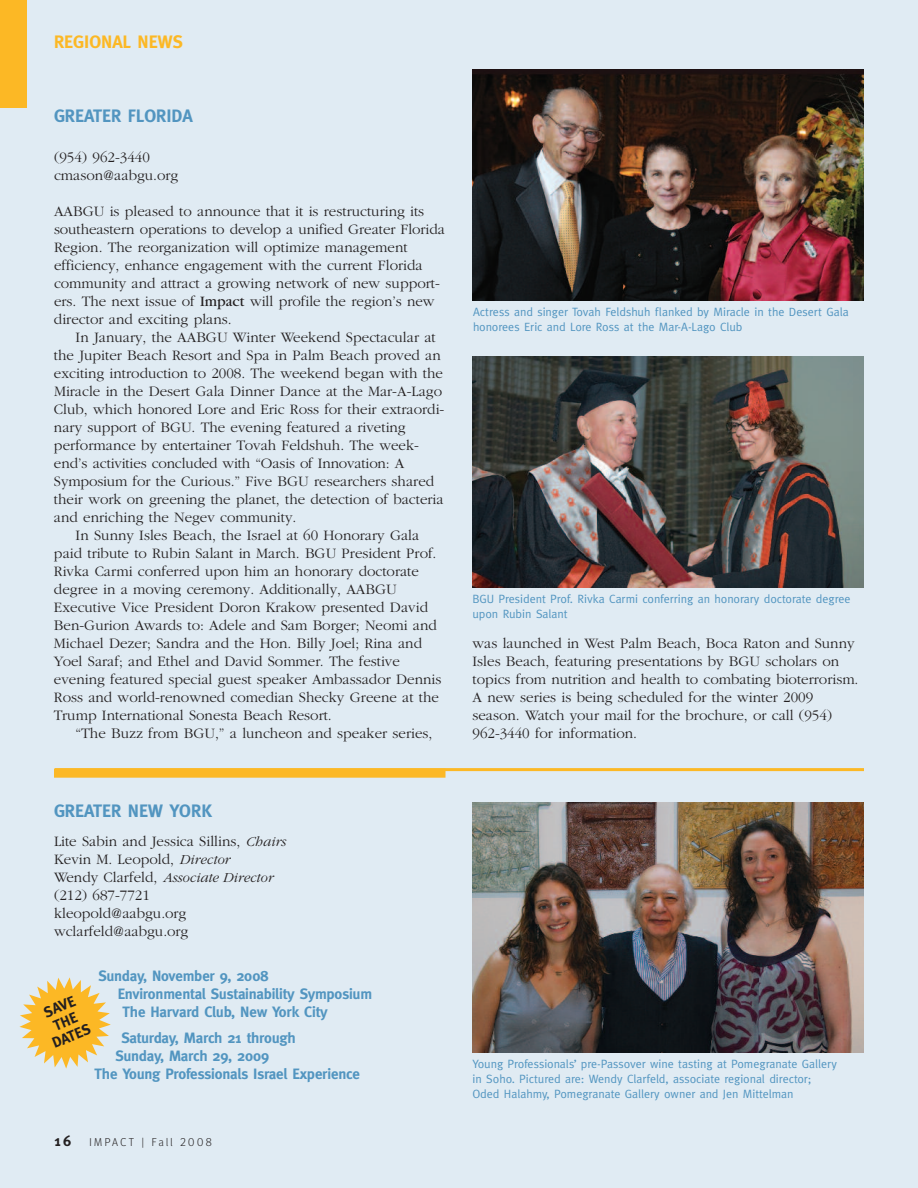
<style>
.page{position:relative;width:918px;height:1188px;background:#e0ebf3}
.page>*{position:absolute;margin:0;border:0;box-sizing:border-box;transform-origin:0 0}
.t1{font:700 18px "Meta";color:#5295c0}
.t2{font:700 18px "Meta";color:#fcb825}
.t3{font:300 15px/18px "Garamond";color:#231f20}
.t4{font:700 15px "Meta";letter-spacing:-.015em;color:#5295c0}
.t5{font:700 15px/15.8px "Meta";color:#231f20;text-align:center}
.t6{font:italic 300 14.25px "Garamond";color:#231f20}
.t7{font:12px/15px "Meta";letter-spacing:-.005em;color:#5295c0}
.t8{font:300 11.25px "Meta Headline";letter-spacing:.22em;color:#231f20}
.s1{font-weight:400}
.s2{font-style:italic;font-size:14.25px}
.s3{font-style:normal;font-size:15px}
.s4{font-family:"Meta";font-weight:700;font-size:15px}
</style>
<div class="page">
<div style="left:0;top:0;width:27px;height:108px;background:#fcb825"></div>
<img style="left:472px;top:357px;width:392px;height:230px">
<img style="left:472px;top:69px;width:392px;height:231px">
<img style="left:472px;top:802px;width:392px;height:251px">
<hr style="left:55px;top:768px;width:809px;height:3px;background:#fcb825">
<div style="left:54px;top:769px;width:392px;height:9px;background:#fcb825"></div>
<svg style="left:19px;top:977px;width:92px;height:92px"></svg>
<p class="t2" style="left:54px;top:31px;width:131px">REGIONAL NEWS</p>
<p class="t1" style="left:54px;top:105px;width:140px">GREATER FLORIDA</p>
<p class="t3" style="left:54px;top:148px;width:126px">(954) 962-3440 cmason@aabgu.org</p>
<p class="t3" style="left:54px;top:202px;width:392px">AABGU is pleased to announce that it is restructuring its southeastern operations to develop a unified Greater Florida Region. The reorganization will optimize management efficiency, enhance engagement with the current Florida community and attract a growing network of new support&shy;ers. The next issue of <span class="s1">Impact</span> will profile the region’s new director and exciting plans.</p>
<p class="t3" style="left:76px;top:328px;width:362px">In January, the AABGU Winter Weekend Spectacular at</p>
<p class="t3" style="left:54px;top:346px;width:388px">the Jupiter Beach Resort and Spa in Palm Beach proved an</p>
<p class="t3" style="left:54px;top:364px;width:390px">exciting introduction to 2008. The weekend began with the</p>
<p class="t3" style="left:54px;top:382px;width:390px">Miracle in the Desert Gala Dinner Dance at the Mar-A-Lago</p>
<p class="t3" style="left:54px;top:400px;width:392px">Club, which honored Lore and Eric Ross for their extraordi-</p>
<p class="t3" style="left:54px;top:418px;width:353px">nary support of BGU. The evening featured a riveting</p>
<p class="t3" style="left:54px;top:436px;width:366px">performance by entertainer Tovah Feldshuh. The week-</p>
<p class="t3" style="left:54px;top:454px;width:352px">end’s activities concluded with “Oasis of Innovation: A</p>
<p class="t3" style="left:54px;top:472px;width:382px">Symposium for the Curious.” Five BGU researchers shared</p>
<p class="t3" style="left:54px;top:490px;width:391px">their work on greening the planet, the detection of bacteria</p>
<p class="t3" style="left:54px;top:508px;width:244px">and enriching the Negev community.</p>
<p class="t3" style="left:76px;top:526px;width:345px">In Sunny Isles Beach, the Israel at 60 Honorary Gala</p>
<p class="t3" style="left:54px;top:544px;width:384px">paid tribute to Rubin Salant in March. BGU President Prof.</p>
<p class="t3" style="left:54px;top:562px;width:367px">Rivka Carmi conferred upon him an honorary doctorate</p>
<p class="t3" style="left:54px;top:580px;width:344px">degree in a moving ceremony. Additionally, AABGU</p>
<p class="t3" style="left:54px;top:598px;width:376px">Executive Vice President Doron Krakow presented David</p>
<p class="t3" style="left:54px;top:616px;width:384px">Ben-Gurion Awards to: Adele and Sam Borger; Neomi and</p>
<p class="t3" style="left:54px;top:634px;width:370px">Michael Dezer; Sandra and the Hon. Billy Joel; Rina and</p>
<p class="t3" style="left:54px;top:652px;width:347px">Yoel Saraf; and Ethel and David Sommer. The festive</p>
<p class="t3" style="left:54px;top:670px;width:389px">evening featured special guest speaker Ambassador Dennis</p>
<p class="t3" style="left:54px;top:688px;width:386px">Ross and world-renowned comedian Shecky Greene at the</p>
<p class="t3" style="left:54px;top:706px;width:279px">Trump International Sonesta Beach Resort.</p>
<p class="t3" style="left:76px;top:724px;width:358px">“The Buzz from BGU,” a luncheon and speaker series,</p>
<p class="t1" style="left:54px;top:801px;width:160px">GREATER NEW YORK</p>
<p class="t3" style="left:54px;top:832px;width:233px">Lite Sabin and Jessica Sillins, <span class="s2">Chairs<br></span>Kevin M. Leopold, <span class="s2">Director</span></p>
<p class="t6" style="left:54px;top:869px;width:220px"><span class="s3">Wendy Clarfeld,</span> Associate Director</p>
<p class="t3" style="left:54px;top:886px;width:136px">(212) 687-7721 kleopold@aabgu.org wclarfeld@aabgu.org</p>
<p class="t4" style="left:98px;top:967px;width:172px">Sunday, November 9, 2008</p>
<p class="t4" style="left:118px;top:985px;width:256px">Environmental Sustainability Symposium</p>
<p class="t4" style="left:123px;top:1003px;width:207px">The Harvard Club, New York City</p>
<p class="t4" style="left:121px;top:1029px;width:176px">Saturday, March 21 through</p>
<p class="t4" style="left:115px;top:1047px;width:155px">Sunday, March 29, 2009</p>
<p class="t4" style="left:95px;top:1065px;width:267px">The Young Professionals Israel Experience</p>
<p class="t5" style="left:38px;top:1007px;width:42px;rotate:-22deg">SAVE<br>THE<br>DATES</p>
<p class="t8" style="left:54px;top:1138px;width:159px"><span class="s4">16</span> IMPACT | Fall 2008</p>
<p class="t7" style="left:473px;top:304px;width:377px">Actress and singer Tovah Feldshuh flanked by Miracle in the Desert Gala honorees Eric and Lore Ross at the Mar-A-Lago Club</p>
<p class="t7" style="left:472px;top:591px;width:380px">BGU President Prof. Rivka Carmi conferring an honorary doctorate degree upon Rubin Salant</p>
<p class="t3" style="left:473px;top:634px;width:388px">was launched in West Palm Beach, Boca Raton and Sunny Isles Beach, featuring presentations by BGU scholars on topics from nutrition and health to combating bioterrorism.<br>A new series is being scheduled for the winter 2009 season. Watch your mail for the brochure, or call (954)<br>962-3440 for information.</p>
<p class="t7" style="left:472px;top:1056px;width:366px">Young Professionals’ pre-Passover wine tasting at Pomegranate Gallery in Soho. Pictured are: Wendy Clarfeld, associate regional director;<br>Oded Halahmy, Pomegranate Gallery owner and Jen Mittelman</p>
</div>
